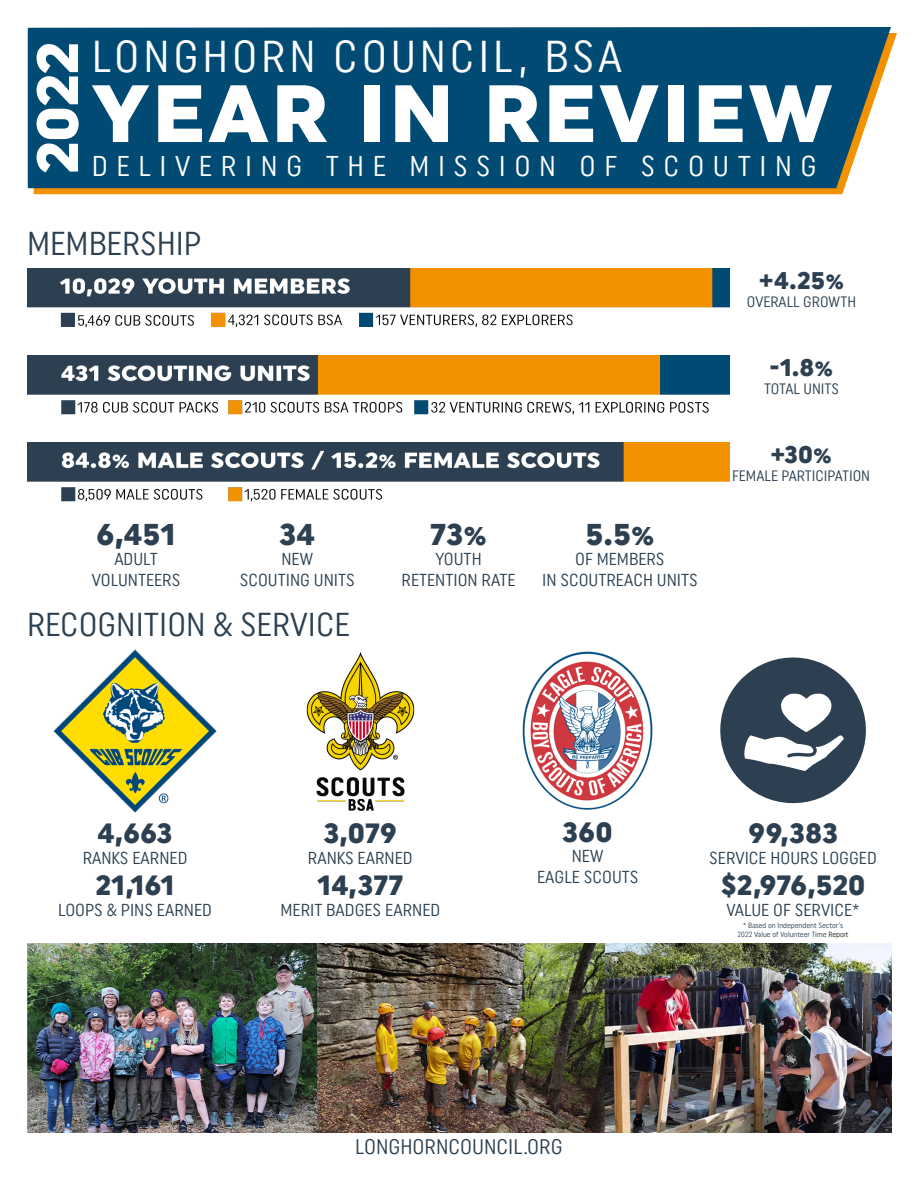
<style>
.page{position:relative;width:918px;height:1188px;background:#fff}
.page>*{position:absolute;margin:0;border:0;box-sizing:border-box;transform-origin:0 0}
.t1{font:900 81px "Uniform";letter-spacing:.04em;color:#fff}
.t2{font:900 58.5px "Uniform";color:#fff}
.t3{font:44.4px "Uniform Condensed 6";letter-spacing:.085em;color:#fff}
.t4{font:33px "Uniform Condensed 6";color:#2c4051}
.t5{font:900 30px "Uniform";color:#2c4051}
.t6{font:28.5px "Uniform Condensed 6";letter-spacing:.3em;color:#fff}
.t7{font:900 27.75px "Uniform";color:#2c4051}
.t8{font:900 24px "Uniform";color:#2c4051}
.t9{font:21px "Uniform Condensed 6";color:#2c4051}
.t10{font:17.25px "Uniform Condensed 6";color:#2c4051}
.t11{font:15px "Uniform Condensed 6";color:#2c4051}
.t12{font:7.5px "Uniform Condensed 6";color:#2c4051}
.s1{color:#231f20}
</style>
<div class="page">
<svg style="left:34px;top:33px;width:863px;height:161px;fill:#f39200"></svg>
<div style="left:28px;top:27px;width:863px;height:161px;background:#004a73"></div>
<img style="left:54px;top:650px;width:162px;height:162px">
<img style="left:306px;top:652px;width:109px;height:159px">
<img style="left:522px;top:651px;width:131px;height:159px">
<svg style="left:720px;top:657px;width:146px;height:147px"></svg>
<img style="left:28px;top:269px;width:702px;height:58px">
<img style="left:28px;top:355px;width:702px;height:60px">
<img style="left:27px;top:443px;width:702px;height:59px">
<img style="left:27px;top:943px;width:864px;height:189px">
<p class="t2" style="left:22px;top:174px;width:134px;rotate:-90deg">2022</p>
<p class="t3" style="left:92px;top:29px;width:532px">LONGHORN COUNCIL, BSA</p>
<p class="t1" style="left:92px;top:65px;width:742px">YEAR IN REVIEW</p>
<p class="t6" style="left:92px;top:149px;width:726px">DELIVERING THE MISSION OF SCOUTING</p>
<p class="t4" style="left:27px;top:223px;width:176px">MEMBERSHIP</p>
<p class="t5" style="left:96px;top:516px;width:81px">6,451</p>
<p class="t10" style="left:114px;top:549px;width:45px">ADULT</p>
<p class="t10" style="left:92px;top:570px;width:90px">VOLUNTEERS</p>
<p class="t5" style="left:280px;top:516px;width:37px">34</p>
<p class="t10" style="left:281px;top:549px;width:33px">NEW</p>
<p class="t10" style="left:240px;top:570px;width:116px">SCOUTING UNITS</p>
<p class="t4" style="left:27px;top:605px;width:324px">RECOGNITION &amp; SERVICE</p>
<p class="t5" style="left:430px;top:516px;width:58px">73%</p>
<p class="t10" style="left:435px;top:549px;width:48px">YOUTH</p>
<p class="t10" style="left:402px;top:570px;width:116px">RETENTION RATE</p>
<p class="t5" style="left:585px;top:516px;width:70px">5.5%</p>
<p class="t10" style="left:575px;top:549px;width:91px">OF MEMBERS</p>
<p class="t10" style="left:542px;top:570px;width:157px">IN SCOUTREACH UNITS</p>
<p class="t8" style="left:759px;top:266px;width:87px">+4.25%</p>
<p class="t11" style="left:747px;top:292px;width:111px">OVERALL GROWTH</p>
<p class="t8" style="left:770px;top:353px;width:65px">-1.8%</p>
<p class="t11" style="left:764px;top:379px;width:76px">TOTAL UNITS</p>
<p class="t8" style="left:770px;top:440px;width:63px">+30%</p>
<p class="t11" style="left:732px;top:467px;width:140px">FEMALE PARTICIPATION</p>
<p class="t7" style="left:98px;top:817px;width:77px">4,663</p>
<p class="t10" style="left:83px;top:847px;width:106px">RANKS EARNED</p>
<p class="t7" style="left:95px;top:869px;width:81px">21,161</p>
<p class="t10" style="left:58px;top:900px;width:155px">LOOPS &amp; PINS EARNED</p>
<p class="t7" style="left:324px;top:817px;width:75px">3,079</p>
<p class="t10" style="left:308px;top:847px;width:106px">RANKS EARNED</p>
<p class="t7" style="left:317px;top:869px;width:88px">14,377</p>
<p class="t10" style="left:280px;top:900px;width:161px">MERIT BADGES EARNED</p>
<p class="t7" style="left:563px;top:815px;width:52px">360</p>
<p class="t10" style="left:572px;top:846px;width:33px">NEW</p>
<p class="t10" style="left:537px;top:867px;width:103px">EAGLE SCOUTS</p>
<p class="t7" style="left:748px;top:817px;width:91px">99,383</p>
<p class="t10" style="left:709px;top:847px;width:169px">SERVICE HOURS LOGGED</p>
<p class="t7" style="left:721px;top:869px;width:146px">$2,976,520</p>
<p class="t10" style="left:726px;top:900px;width:135px">VALUE OF SERVICE*</p>
<p class="t12" style="left:743px;top:921px;width:101px">* Based on Independent Sector’s</p>
<p class="t12" style="left:738px;top:930px;width:113px">2022 Value of Volunteer Time <span class="s1">Report</span></p>
<p class="t9" style="left:355px;top:1134px;width:209px">LONGHORNCOUNCIL.ORG</p>
</div>
